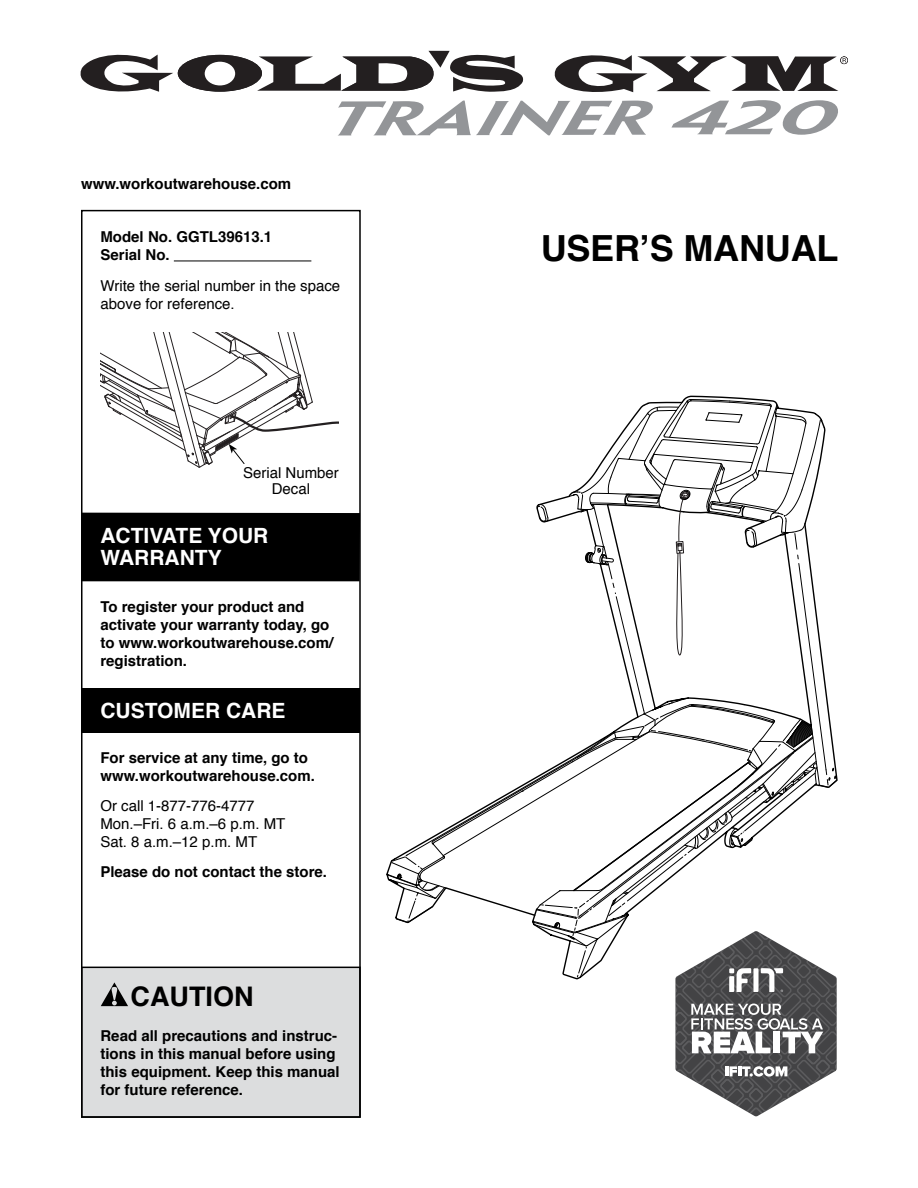
<style>
.page{position:relative;width:918px;height:1188px;background:#fff}
.page>*{position:absolute;margin:0;border:0;box-sizing:border-box;transform-origin:0 0}
.t1{font:700 36px "Helvetica";letter-spacing:-.005em;color:#000}
.t2{font:700 27px "Helvetica";color:#000}
.t3{font:700 21px/22.5px "Helvetica";color:#fff}
.t4{font:700 15px/18px "Helvetica";color:#000}
.t5{font:15px/18px "Helvetica";color:#000}
</style>
<div class="page">
<svg style="left:80px;top:51px;width:768px;height:84px"></svg>
<div style="left:82px;top:967px;width:278px;height:150px;background:#dcddde"></div>
<svg style="left:101px;top:982px;width:27px;height:24px"></svg>
<hr style="left:174px;top:261px;width:137px;height:1px;background:#000">
<svg style="left:100px;top:332px;width:238px;height:136px"></svg>
<div style="left:81px;top:210px;width:280px;height:908px;border:2px solid #000"></div>
<svg style="left:386px;top:395px;width:452px;height:721px"></svg>
<div style="left:81px;top:513px;width:279px;height:68px;background:#000"></div>
<div style="left:81px;top:688px;width:279px;height:45px;background:#000"></div>
<p class="t4" style="left:81px;top:175px;width:212px">www.workoutwarehouse.com</p>
<p class="t4" style="left:100px;top:228px;width:173px">Model No. GGTL39613.1<br>Serial No.</p>
<p class="t5" style="left:100px;top:278px;width:241px">Write the serial number in the space above for reference.</p>
<p class="t5" style="left:243px;top:465px;width:97px;line-height:16.5px;text-align:center">Serial Number<br>Decal</p>
<h3 class="t3" style="left:100px;top:524px;width:170px">ACTIVATE YOUR<br>WARRANTY</h3>
<p class="t4" style="left:100px;top:598px;width:234px">To register your product and activate your warranty today, go to www.workoutwarehouse.com/ registration.</p>
<h3 class="t3" style="left:100px;top:700px;width:187px">CUSTOMER CARE</h3>
<p class="t4" style="left:100px;top:749px;width:216px">For service at any time, go to www.workoutwarehouse.com.</p>
<p class="t5" style="left:100px;top:797px;width:187px">Or call 1-877-776-4777<br>Mon.–Fri. 6 a.m.–6 p.m. MT<br>Sat. 8 a.m.–12 p.m. MT</p>
<p class="t4" style="left:100px;top:863px;width:228px">Please do not contact the store.</p>
<h2 class="t2" style="left:131px;top:975px;width:124px">CAUTION</h2>
<p class="t4" style="left:100px;top:1027px;width:241px">Read all precautions and instruc&shy;tions in this manual before using this equipment. Keep this manual for future reference.</p>
<h1 class="t1" style="left:541px;top:220px;width:299px">USER’S MANUAL</h1>
</div>
